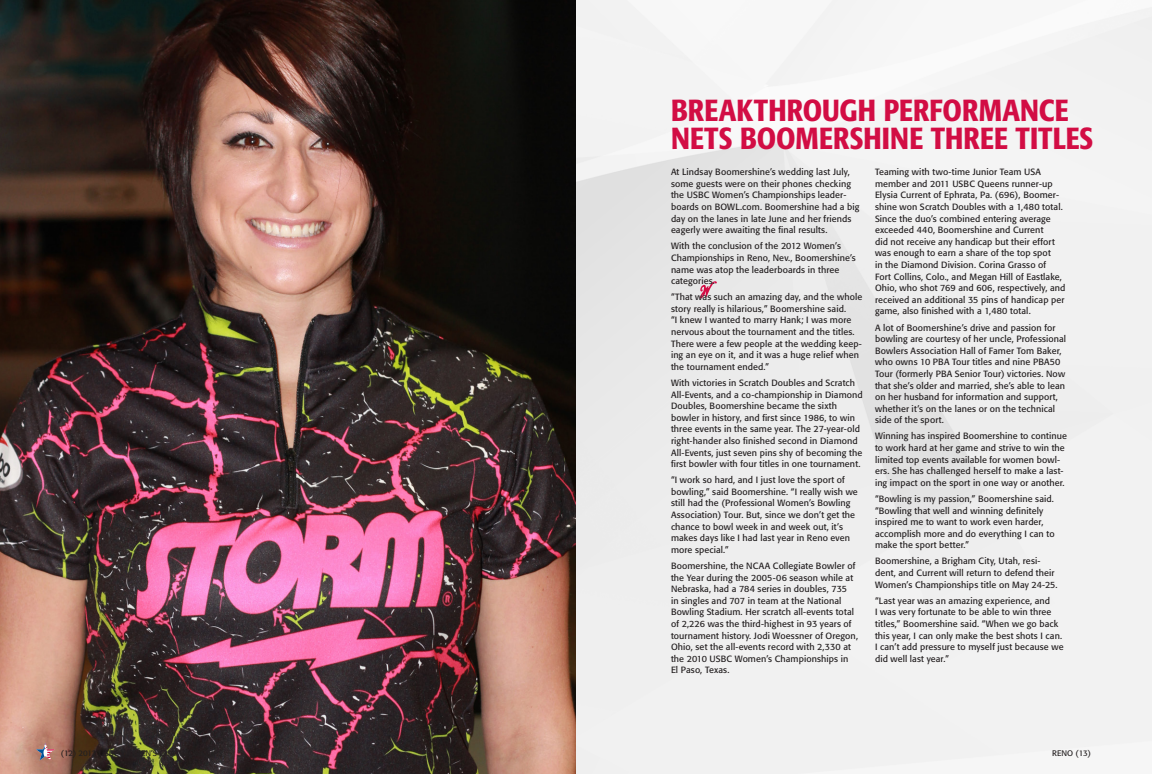
<style>
.page{position:relative;width:1152px;height:774px;background:#fff}
.page>*{position:absolute;margin:0;border:0;box-sizing:border-box;transform-origin:0 0}
.t1{font:500 condensed 30.2px "Formata";letter-spacing:.005em;color:#d20d44}
.t2{font:9px/11.6px "Formata";letter-spacing:.01em;color:#231f20}
.t3{font:8px "Formata";color:#231f20}
</style>
<div class="page">
<svg style="left:700px;top:281px;width:17px;height:18px"></svg>
<img style="left:0;top:0;width:576px;height:774px">
<svg style="left:36px;top:742px;width:19px;height:18px"></svg>
<p class="t1" style="left:671px;top:92px;width:399px">BREAKTHROUGH PERFORMANCE</p>
<p class="t1" style="left:671px;top:120px;width:424px">NETS BOOMERSHINE THREE TITLES</p>
<p class="t2" style="left:671px;top:166px;width:190px">At Lindsay Boomershine’s wedding last July, some guests were on their phones checking the USBC Women’s Championships leader&shy;boards on BOWL.com. Boomershine had a big day on the lanes in late June and her friends eagerly were awaiting the final results.</p>
<p class="t2" style="left:671px;top:240px;width:186px">With the conclusion of the 2012 Women’s Championships in Reno, Nev., Boomershine’s name was atop the leaderboards in three categories.</p>
<p class="t2" style="left:671px;top:291px;width:193px">“That was such an amazing day, and the whole story really is hilarious,” Boomershine said.<br>“I knew I wanted to marry Hank; I was more nervous about the tournament and the titles.<br>There were a few people at the wedding keep&shy;ing an eye on it, and it was a huge relief when the tournament ended.”</p>
<p class="t2" style="left:671px;top:377px;width:193px">With victories in Scratch Doubles and Scratch All-Events, and a co-championship in Diamond Doubles, Boomershine became the sixth bowler in history, and first since 1986, to win three events in the same year. The 27-year-old right-hander also finished second in Diamond All-Events, just seven pins shy of becoming the first bowler with four titles in one tournament.</p>
<p class="t2" style="left:671px;top:474px;width:188px">“I work so hard, and I just love the sport of bowling,” said Boomershine. “I really wish we still had the (Professional Women’s Bowling Association) Tour. But, since we don’t get the chance to bowl week in and week out, it’s makes days like I had last year in Reno even more special.”</p>
<p class="t2" style="left:671px;top:560px;width:189px">Boomershine, the NCAA Collegiate Bowler of the Year during the 2005-06 season while at Nebraska, had a 784 series in doubles, 735<br>in singles and 707 in team at the National Bowling Stadium. Her scratch all-events total of 2,226 was the third-highest in 93 years of tournament history. Jodi Woessner of Oregon, Ohio, set the all-events record with 2,330 at the 2010 USBC Women’s Championships in<br>El Paso, Texas.</p>
<p class="t2" style="left:875px;top:166px;width:192px">Teaming with two-time Junior Team USA member and 2011 USBC Queens runner-up Elysia Current of Ephrata, Pa. (696), Boomer&shy;shine won Scratch Doubles with a 1,480 total.<br>Since the duo’s combined entering average exceeded 440, Boomershine and Current<br>did not receive any handicap but their effort was enough to earn a share of the top spot<br>in the Diamond Division. Corina Grasso of<br>Fort Collins, Colo., and Megan Hill of Eastlake, Ohio, who shot 769 and 606, respectively, and received an additional 35 pins of handicap per game, also finished with a 1,480 total.</p>
<p class="t2" style="left:875px;top:322px;width:193px">A lot of Boomershine’s drive and passion for bowling are courtesy of her uncle, Professional Bowlers Association Hall of Famer Tom Baker, who owns 10 PBA Tour titles and nine PBA50<br>Tour (formerly PBA Senior Tour) victories. Now that she’s older and married, she’s able to lean on her husband for information and support, whether it’s on the lanes or on the technical side of the sport.</p>
<p class="t2" style="left:875px;top:430px;width:193px">Winning has inspired Boomershine to continue to work hard at her game and strive to win the limited top events available for women bowl&shy;ers. She has challenged herself to make a last&shy;ing impact on the sport in one way or another.</p>
<p class="t2" style="left:875px;top:493px;width:181px">“Bowling is my passion,” Boomershine said. “Bowling that well and winning definitely inspired me to want to work even harder, accomplish more and do everything I can to make the sport better.”</p>
<p class="t2" style="left:875px;top:555px;width:184px">Boomershine, a Brigham City, Utah, resi&shy;dent, and Current will return to defend their<br>Women’s Championships title on May 24-25.</p>
<p class="t2" style="left:875px;top:595px;width:190px">“Last year was an amazing experience, and<br>I was very fortunate to be able to win three titles,” Boomershine said. “When we go back this year, I can only make the best shots I can.<br>I can’t add pressure to myself just because we did well last year.”</p>
<p class="t3" style="left:61px;top:749px;width:163px">(12) 2012 USBC WOMEN’S CHAMPIONSHIPS</p>
<p class="t3" style="left:1052px;top:749px;width:40px">RENO (13)</p>
</div>
